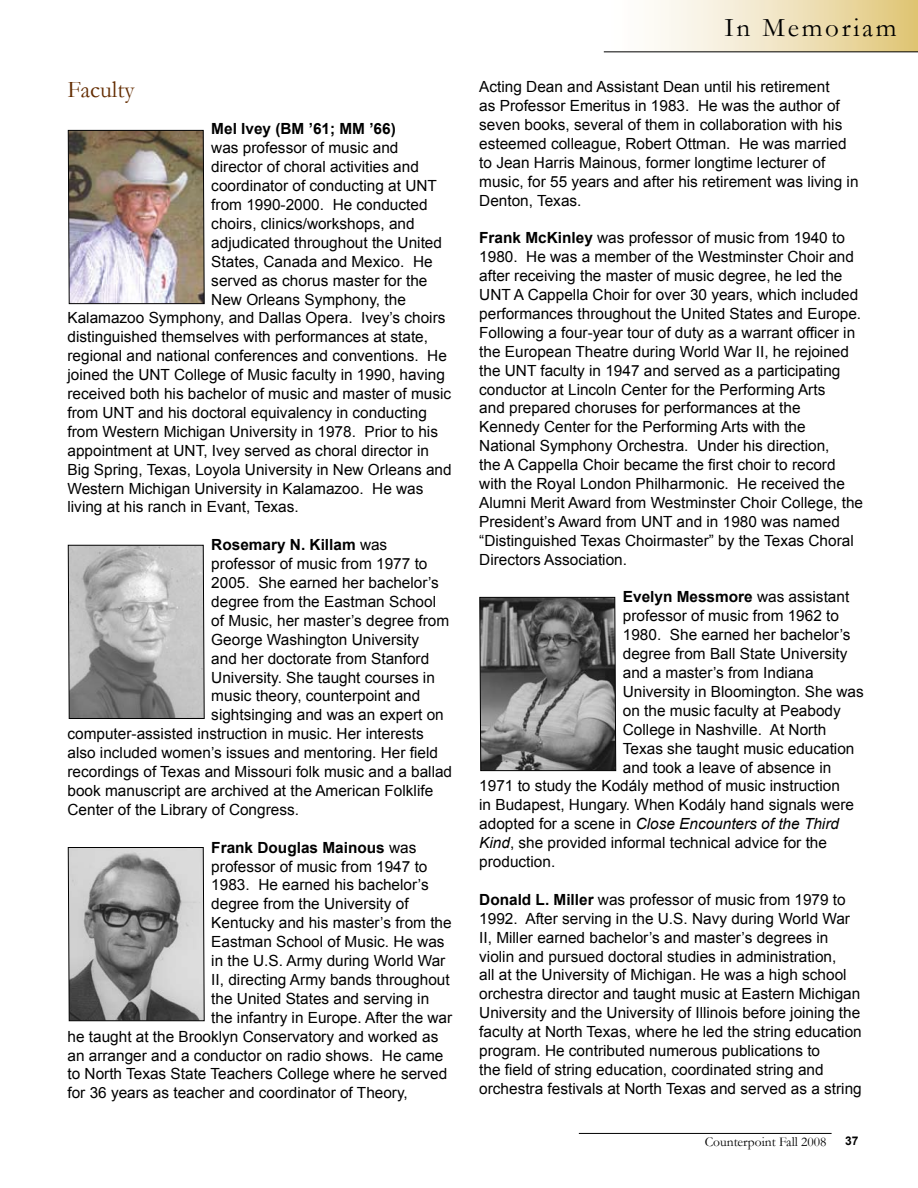
<style>
.page{position:relative;width:918px;height:1188px;background:#fff}
.page>*{position:absolute;margin:0;border:0;box-sizing:border-box;transform-origin:0 0}
.t1{font:27px "Garamond";letter-spacing:.1em;color:#000}
.t2{font:24px "Garamond";color:#632c00}
.t3{font:15.3px/18.9px "Arial";color:#000}
.t4{font:700 15.3px "Arial";color:#000}
.t5{font:italic 15.3px "Arial";color:#000}
.t6{font:13.5px "Garamond";color:#000}
.t7{font:700 12px "Arial";color:#000}
.s1{font-weight:400}
.s2{font-weight:700}
.s3{font-style:normal}
.s4{font-style:italic}
</style>
<div class="page">
<hr style="left:579px;top:1133px;width:253px;height:1px;background:#000">
<svg style="left:68px;top:544px;width:137px;height:175px;background:#a9a9a9"></svg>
<img style="left:68px;top:130px;width:137px;height:174px">
<svg style="left:68px;top:847px;width:137px;height:175px;background:#9b9b9b"></svg>
<svg style="left:479px;top:597px;width:137px;height:174px;background:#717171"></svg>
<div style="left:598px;top:0;width:320px;height:52px;background:linear-gradient(to right,#fff,#e2c97f)"></div>
<hr style="left:604px;top:52px;width:314px;height:1px;background:#000">
<h2 class="t2" style="left:68px;top:73px;width:68px">Faculty</h2>
<p class="t4" style="left:211px;top:119px;width:186px">Mel Ivey (BM ’61; MM ’66)</p>
<p class="t3" style="left:211px;top:139px;width:189px">was professor of music and</p>
<p class="t3" style="left:211px;top:158px;width:209px">director of choral activities and</p>
<p class="t3" style="left:211px;top:177px;width:227px">coordinator of conducting at UNT</p>
<p class="t3" style="left:211px;top:195px;width:218px">from 1990-2000. He conducted</p>
<p class="t3" style="left:211px;top:214px;width:205px">choirs, clinics/workshops, and</p>
<p class="t3" style="left:211px;top:233px;width:232px">adjudicated throughout the United</p>
<p class="t3" style="left:211px;top:252px;width:223px">States, Canada and Mexico. He</p>
<p class="t3" style="left:211px;top:271px;width:218px">served as chorus master for the</p>
<p class="t3" style="left:211px;top:290px;width:196px">New Orleans Symphony, the</p>
<p class="t3" style="left:68px;top:309px;width:379px">Kalamazoo Symphony, and Dallas Opera. Ivey’s choirs</p>
<p class="t3" style="left:68px;top:328px;width:362px">distinguished themselves with performances at state,</p>
<p class="t3" style="left:68px;top:347px;width:381px">regional and national conferences and conventions. He</p>
<p class="t3" style="left:68px;top:366px;width:379px">joined the UNT College of Music faculty in 1990, having</p>
<p class="t3" style="left:68px;top:384px;width:385px">received both his bachelor of music and master of music</p>
<p class="t3" style="left:68px;top:403px;width:361px">from UNT and his doctoral equivalency in conducting</p>
<p class="t3" style="left:68px;top:422px;width:372px">from Western Michigan University in 1978. Prior to his</p>
<p class="t3" style="left:68px;top:441px;width:363px">appointment at UNT, Ivey served as choral director in</p>
<p class="t3" style="left:68px;top:460px;width:386px">Big Spring, Texas, Loyola University in New Orleans and</p>
<p class="t3" style="left:68px;top:479px;width:358px">Western Michigan University in Kalamazoo. He was</p>
<p class="t3" style="left:68px;top:498px;width:233px">living at his ranch in Evant, Texas.</p>
<p class="t4" style="left:211px;top:535px;width:178px">Rosemary N. Killam <span class="s1">was</span></p>
<p class="t3" style="left:211px;top:555px;width:218px">professor of music from 1977 to</p>
<p class="t3" style="left:211px;top:573px;width:229px">2005. She earned her bachelor’s</p>
<p class="t3" style="left:211px;top:592px;width:226px">degree from the Eastman School</p>
<p class="t3" style="left:211px;top:611px;width:239px">of Music, her master’s degree from</p>
<p class="t3" style="left:211px;top:630px;width:209px">George Washington University</p>
<p class="t3" style="left:211px;top:649px;width:219px">and her doctorate from Stanford</p>
<p class="t3" style="left:211px;top:668px;width:225px">University. She taught courses in</p>
<p class="t3" style="left:211px;top:687px;width:211px">music theory, counterpoint and</p>
<p class="t3" style="left:211px;top:706px;width:234px">sightsinging and was an expert on</p>
<p class="t3" style="left:68px;top:725px;width:358px">computer-assisted instruction in music. Her interests</p>
<p class="t3" style="left:68px;top:744px;width:372px">also included women’s issues and mentoring. Her field</p>
<p class="t3" style="left:68px;top:762px;width:386px">recordings of Texas and Missouri folk music and a ballad</p>
<p class="t3" style="left:68px;top:781px;width:367px">book manuscript are archived at the American Folklife</p>
<p class="t3" style="left:68px;top:800px;width:233px">Center of the Library of Congress.</p>
<p class="t4" style="left:211px;top:837px;width:207px">Frank Douglas Mainous <span class="s1">was</span></p>
<p class="t3" style="left:211px;top:857px;width:218px">professor of music from 1947 to</p>
<p class="t3" style="left:211px;top:876px;width:219px">1983. He earned his bachelor’s</p>
<p class="t3" style="left:211px;top:895px;width:199px">degree from the University of</p>
<p class="t3" style="left:211px;top:914px;width:242px">Kentucky and his master’s from the</p>
<p class="t3" style="left:211px;top:933px;width:235px">Eastman School of Music. He was</p>
<p class="t3" style="left:211px;top:951px;width:236px">in the U.S. Army during World War</p>
<p class="t3" style="left:211px;top:970px;width:240px">II, directing Army bands throughout</p>
<p class="t3" style="left:211px;top:989px;width:219px">the United States and serving in</p>
<p class="t3" style="left:211px;top:1008px;width:242px">the infantry in Europe. After the war</p>
<p class="t3" style="left:68px;top:1027px;width:372px">he taught at the Brooklyn Conservatory and worked as</p>
<p class="t3" style="left:68px;top:1046px;width:378px">an arranger and a conductor on radio shows. He came</p>
<p class="t3" style="left:68px;top:1065px;width:381px">to North Texas State Teachers College where he served</p>
<p class="t3" style="left:68px;top:1084px;width:342px">for 36 years as teacher and coordinator of Theory,</p>
<h1 class="t1" style="left:724px;top:9px;width:174px">In Memoriam</h1>
<p class="t3" style="left:479px;top:78px;width:381px">Acting Dean and Assistant Dean until his retirement<br>as Professor Emeritus in 1983. He was the author of seven books, several of them in collaboration with his esteemed colleague, Robert Ottman. He was married to Jean Harris Mainous, former longtime lecturer of music, for 55 years and after his retirement was living in Denton, Texas.</p>
<p class="t3" style="left:479px;top:229px;width:385px"><span class="s2">Frank McKinley</span> was professor of music from 1940 to 1980. He was a member of the Westminster Choir and after receiving the master of music degree, he led the UNT A Cappella Choir for over 30 years, which included performances throughout the United States and Europe.<br>Following a four-year tour of duty as a warrant officer in the European Theatre during World War II, he rejoined the UNT faculty in 1947 and served as a participating conductor at Lincoln Center for the Performing Arts<br>and prepared choruses for performances at the Kennedy Center for the Performing Arts with the National Symphony Orchestra. Under his direction,<br>the A Cappella Choir became the first choir to record with the Royal London Philharmonic. He received the Alumni Merit Award from Westminster Choir College, the President’s Award from UNT and in 1980 was named “Distinguished Texas Choirmaster” by the Texas Choral Directors Association.</p>
<p class="t4" style="left:623px;top:587px;width:228px">Evelyn Messmore <span class="s1">was assistant</span></p>
<p class="t3" style="left:623px;top:607px;width:218px">professor of music from 1962 to</p>
<p class="t3" style="left:623px;top:626px;width:229px">1980. She earned her bachelor’s</p>
<p class="t3" style="left:623px;top:645px;width:226px">degree from Ball State University</p>
<p class="t3" style="left:623px;top:663px;width:192px">and a master’s from Indiana</p>
<p class="t3" style="left:623px;top:682px;width:242px">University in Bloomington. She was</p>
<p class="t3" style="left:623px;top:701px;width:219px">on the music faculty at Peabody</p>
<p class="t3" style="left:623px;top:720px;width:205px">College in Nashville. At North</p>
<p class="t3" style="left:623px;top:739px;width:233px">Texas she taught music education</p>
<p class="t3" style="left:623px;top:758px;width:210px">and took a leave of absence in</p>
<p class="t3" style="left:479px;top:777px;width:362px">1971 to study the Kodály method of music instruction</p>
<p class="t3" style="left:479px;top:796px;width:376px">in Budapest, Hungary. When Kodály hand signals were</p>
<p class="t5" style="left:479px;top:814px;width:361px"><span class="s3">adopted for a scene in</span> Close Encounters of the Third</p>
<p class="t3" style="left:479px;top:834px;width:349px"><span class="s4">Kind</span>, she provided informal technical advice for the</p>
<p class="t3" style="left:479px;top:852px;width:78px">production.</p>
<p class="t3" style="left:479px;top:890px;width:384px"><span class="s2">Donald L. Miller</span> was professor of music from 1979 to 1992. After serving in the U.S. Navy during World War II, Miller earned bachelor’s and master’s degrees in violin and pursued doctoral studies in administration,<br>all at the University of Michigan. He was a high school orchestra director and taught music at Eastern Michigan University and the University of Illinois before joining the faculty at North Texas, where he led the string education program. He contributed numerous publications to<br>the field of string education, coordinated string and orchestra festivals at North Texas and served as a string</p>
<p class="t6" style="left:705px;top:1133px;width:123px">Counterpoint Fall 2008</p>
<p class="t7" style="left:845px;top:1133px;width:14px">37</p>
</div>
